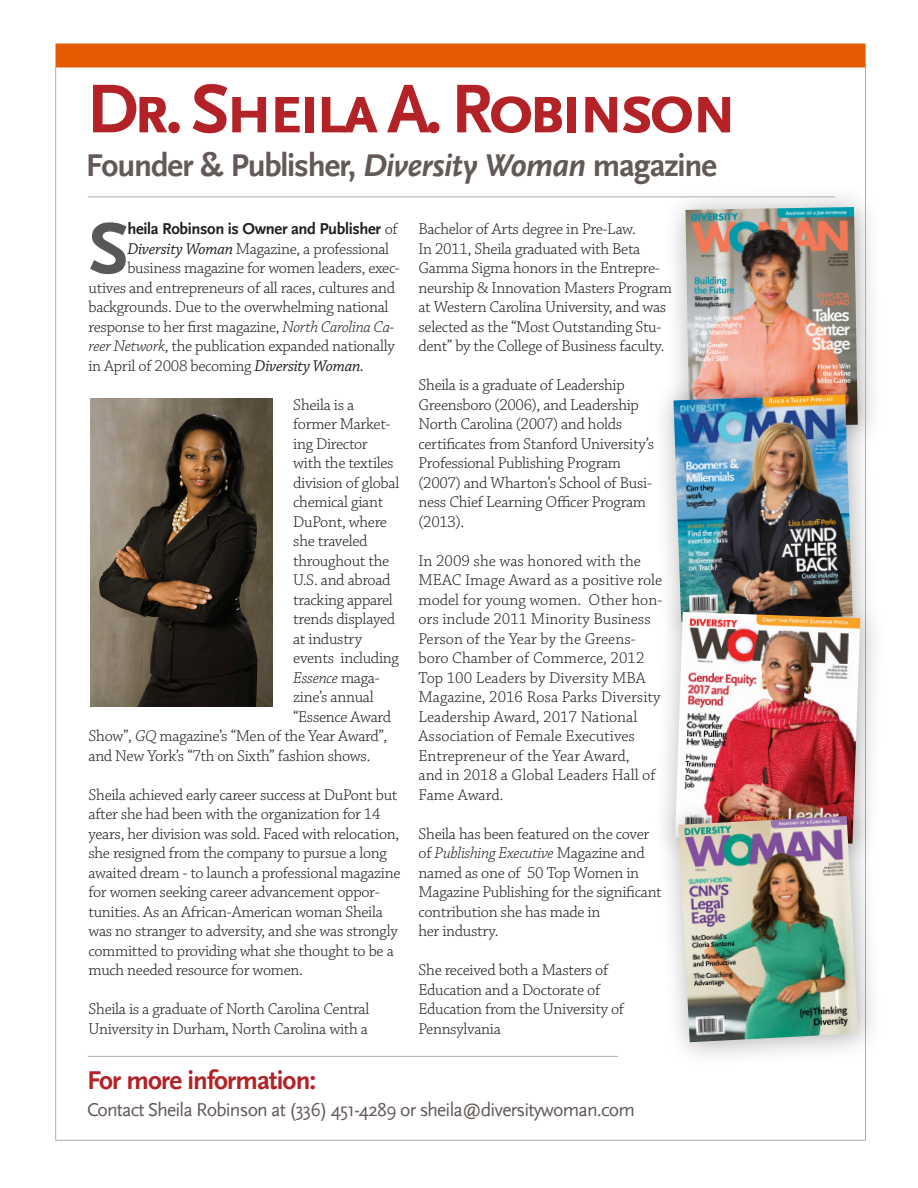
<style>
.page{position:relative;width:918px;height:1188px;background:#fff}
.page>*{position:absolute;margin:0;border:0;box-sizing:border-box;transform-origin:0 0}
.BIO_BODY_TEXT{font:700 75.6px "Scala Sans";color:#57585a}
.Hed1{font:700 72px "Scala Sans Caps";letter-spacing:-.07em;color:#b32226}
.Body_Text{font:700 33px "Scala Sans";letter-spacing:-.035em;color:#635956}
.Hed1-2{font:700 27px "Scala Sans";letter-spacing:-.03em;color:#b32226}
.Hed1-3{font:19.5px "Scala Sans";letter-spacing:-.04em;color:#635956}
.BIO_BODY_TEXT-2{font:300 16.5px/19.5px "Chaparral Pro";letter-spacing:-.02em;color:#231f20}
.BIO_BODY_TEXT-3{font:300 16.5px/19.5px "Chaparral Pro";color:#231f20}
.BIO_BODY_TEXT-4{font:700 16.5px "Scala Sans";letter-spacing:-.02em;color:#231f20}
.BIO_BODY_TEXT-5{font:italic 300 16.5px "Chaparral Pro";letter-spacing:-.02em;color:#231f20}
.s1{font-style:italic}
.s2{font-family:"Chaparral Pro";font-weight:300}
.s3{font-weight:400;font-style:italic}
.s4{font-style:normal}
</style>
<div class="page">
<div style="left:664px;top:185px;width:220px;height:269px;background:#231f20;opacity:.35"></div>
<img style="left:686px;top:207px;width:172px;height:166px">
<div style="left:652px;top:373px;width:227px;height:275px;background:#231f20;opacity:.35"></div>
<img style="left:674px;top:394px;width:179px;height:196px">
<hr style="left:55px;top:67px;width:1px;height:1074px;background:#b3adab">
<hr style="left:865px;top:67px;width:1px;height:1073px;background:#b3adab">
<hr style="left:56px;top:1140px;width:810px;height:1px;background:#b3adab">
<hr style="left:88px;top:196px;width:747px;height:1px;background:#b3adab">
<hr style="left:88px;top:1056px;width:530px;height:1px;background:#b3adab">
<div style="left:56px;top:44px;width:810px;height:24px;background:#e55b00"></div>
<img style="left:90px;top:399px;width:183px;height:307px">
<div style="left:653px;top:590px;width:233px;height:279px;background:#231f20;opacity:.35"></div>
<img style="left:675px;top:612px;width:185px;height:183px">
<div style="left:657px;top:795px;width:226px;height:273px;background:#231f20;opacity:.35"></div>
<img style="left:678px;top:816px;width:180px;height:226px">
<p class="Hed1" style="left:87px;top:68px;width:653px">Dr. Sheila A. Robinson</p>
<p class="Body_Text" style="left:86px;top:146px;width:632px">Founder &amp; Publisher, <span class="s1">Diversity Woman</span> magazine</p>
<p class="BIO_BODY_TEXT" style="left:88px;top:206px;width:42px">S</p>
<p class="BIO_BODY_TEXT-4" style="left:127px;top:219px;width:272px">heila Robinson is Owner and Publisher <span class="s2">of</span></p>
<p class="BIO_BODY_TEXT-2" style="left:418px;top:220px;width:255px">Bachelor of Arts degree in Pre-Law.<br>In 2011, Sheila graduated with Beta Gamma Sigma honors in the Entrepre&shy;neurship &amp; Innovation Masters Program at Western Carolina University, and was selected as the “Most Outstanding Stu&shy;dent” by the College of Business faculty.</p>
<p class="BIO_BODY_TEXT-2" style="left:418px;top:376px;width:237px">Sheila is a graduate of Leadership<br>Greensboro (2006), and Leadership<br>North Carolina (2007) and holds certificates from Stanford University’s<br>Professional Publishing Program (2007) and Wharton’s School of Busi&shy;ness Chief Learning Officer Program (2013).</p>
<p class="BIO_BODY_TEXT-3" style="left:418px;top:551px;width:245px">In 2009 she was honored with the<br>MEAC Image Award as a positive role model for young women. Other hon&shy;ors include 2011 Minority Business<br>Person of the Year by the Greens&shy;boro Chamber of Commerce, 2012<br>Top 100 Leaders by Diversity MBA<br>Magazine, 2016 Rosa Parks Diversity<br>Leadership Award, 2017 National<br>Association of Female Executives<br>Entrepreneur of the Year Award,<br>and in 2018 a Global Leaders Hall of<br>Fame Award.</p>
<p class="BIO_BODY_TEXT-2" style="left:418px;top:824px;width:245px">Sheila has been featured on the cover of <span class="s1">Publishing Executive</span> Magazine and named as one of 50 Top Women in<br>Magazine Publishing for the significant contribution she has made in<br>her industry.</p>
<p class="BIO_BODY_TEXT-2" style="left:418px;top:961px;width:191px">She received both a Masters of</p>
<p class="BIO_BODY_TEXT-2" style="left:418px;top:980px;width:183px">Education and a Doctorate of</p>
<p class="BIO_BODY_TEXT-2" style="left:418px;top:1000px;width:207px">Education from the University of</p>
<p class="BIO_BODY_TEXT-2" style="left:418px;top:1019px;width:84px">Pennsylvania</p>
<p class="BIO_BODY_TEXT-2" style="left:127px;top:239px;width:263px"><span class="s3">Diversity Woman</span> Magazine, a professional</p>
<p class="BIO_BODY_TEXT-2" style="left:127px;top:259px;width:274px">business magazine for women leaders, exec-</p>
<p class="BIO_BODY_TEXT-2" style="left:88px;top:278px;width:308px">utives and entrepreneurs of all races, cultures and</p>
<p class="BIO_BODY_TEXT-2" style="left:88px;top:298px;width:302px">backgrounds. Due to the overwhelming national</p>
<p class="BIO_BODY_TEXT-2" style="left:88px;top:317px;width:307px">response to her first magazine, <span class="s1">North Carolina Ca-</span></p>
<p class="BIO_BODY_TEXT-2" style="left:88px;top:337px;width:308px"><span class="s1">reer Network</span>, the publication expanded nationally</p>
<p class="BIO_BODY_TEXT-2" style="left:88px;top:356px;width:277px">in April of 2008 becoming <span class="s3">Diversity Woman.</span></p>
<p class="BIO_BODY_TEXT-2" style="left:293px;top:395px;width:62px">Sheila is a</p>
<p class="BIO_BODY_TEXT-2" style="left:293px;top:415px;width:99px">former Market-</p>
<p class="BIO_BODY_TEXT-2" style="left:293px;top:434px;width:76px">ing Director</p>
<p class="BIO_BODY_TEXT-2" style="left:293px;top:454px;width:102px">with the textiles</p>
<p class="BIO_BODY_TEXT-2" style="left:293px;top:473px;width:108px">division of global</p>
<p class="BIO_BODY_TEXT-2" style="left:293px;top:493px;width:92px">chemical giant</p>
<p class="BIO_BODY_TEXT-2" style="left:293px;top:512px;width:95px">DuPont, where</p>
<p class="BIO_BODY_TEXT-2" style="left:293px;top:532px;width:76px">she traveled</p>
<p class="BIO_BODY_TEXT-2" style="left:293px;top:551px;width:97px">throughout the</p>
<p class="BIO_BODY_TEXT-2" style="left:293px;top:571px;width:99px">U.S. and abroad</p>
<p class="BIO_BODY_TEXT-2" style="left:293px;top:590px;width:101px">tracking apparel</p>
<p class="BIO_BODY_TEXT-2" style="left:293px;top:610px;width:103px">trends displayed</p>
<p class="BIO_BODY_TEXT-2" style="left:293px;top:629px;width:70px">at industry</p>
<p class="BIO_BODY_TEXT-2" style="left:293px;top:649px;width:107px">events including</p>
<p class="BIO_BODY_TEXT-5" style="left:293px;top:668px;width:88px">Essence <span class="s4">maga-</span></p>
<p class="BIO_BODY_TEXT-2" style="left:293px;top:688px;width:82px">zine’s annual</p>
<p class="BIO_BODY_TEXT-2" style="left:293px;top:707px;width:100px">“Essence Award</p>
<p class="BIO_BODY_TEXT-2" style="left:88px;top:727px;width:300px">Show”, <span class="s1">GQ</span> magazine’s “Men of the Year Award”,</p>
<p class="BIO_BODY_TEXT-2" style="left:88px;top:746px;width:284px">and New York’s “7th on Sixth” fashion shows.</p>
<p class="BIO_BODY_TEXT-2" style="left:88px;top:785px;width:313px">Sheila achieved early career success at DuPont but after she had been with the organization for 14 years, her division was sold. Faced with relocation, she resigned from the company to pursue a long awaited dream - to launch a professional magazine for women seeking career advancement oppor&shy;tunities. As an African-American woman Sheila was no stranger to adversity, and she was strongly committed to providing what she thought to be a much needed resource for women.</p>
<p class="BIO_BODY_TEXT-2" style="left:88px;top:1000px;width:282px">Sheila is a graduate of North Carolina Central<br>University in Durham, North Carolina with a</p>
<p class="Hed1-2" style="left:87px;top:1065px;width:231px">For more information:</p>
<p class="Hed1-3" style="left:87px;top:1099px;width:550px">Contact Sheila Robinson at (336) 451-4289 or sheila@diversitywoman.com</p>
</div>
